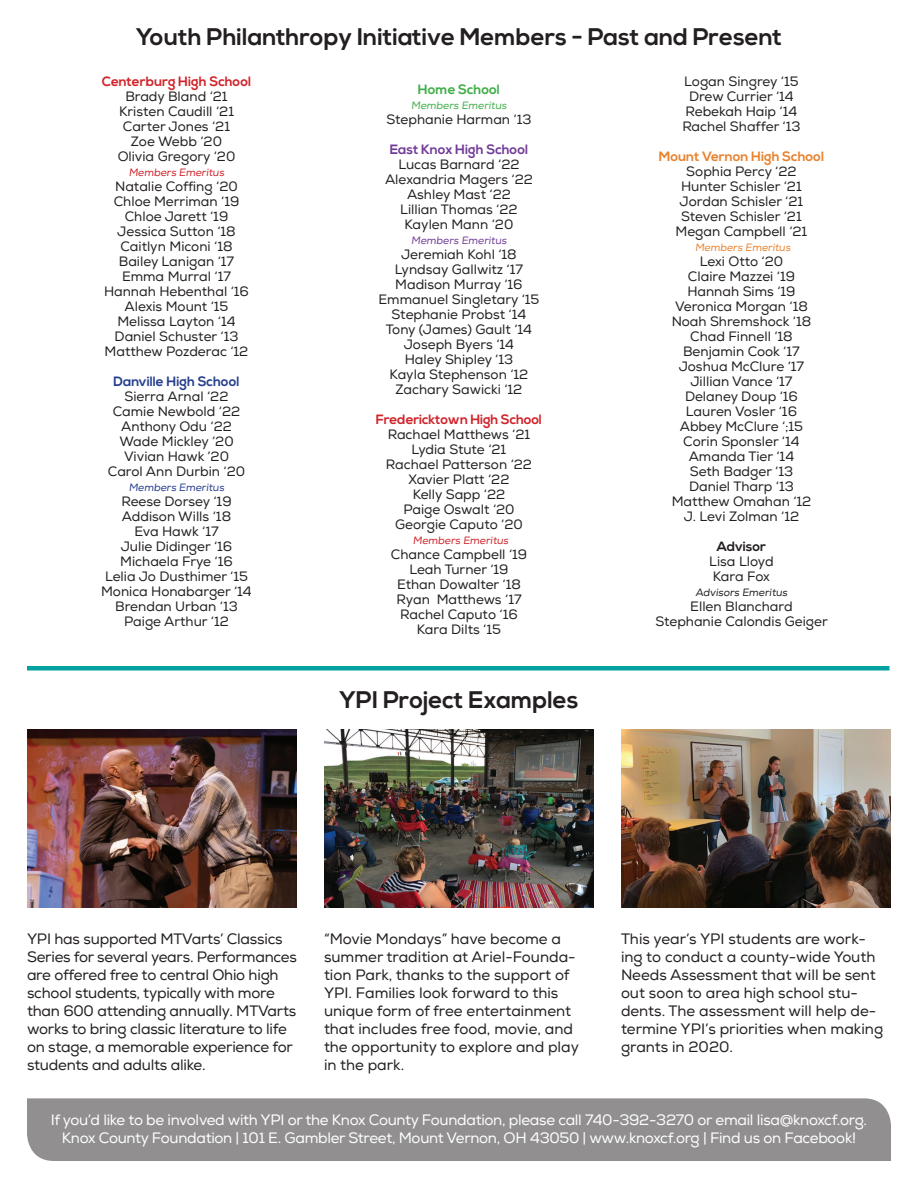
<style>
.page{position:relative;width:918px;height:1188px;background:#fff}
.page>*{position:absolute;margin:0;border:0;box-sizing:border-box;transform-origin:0 0}
.t1{font:700 24px "Nexa";color:#231f20}
.t2{font:15px/18px "Nexa";color:#231f20}
.t3{font:15px/18px "Nexa";letter-spacing:-.02em;color:#fff;text-align:center}
.t4{font:13.5px/15px "Nexa";color:#231f20;text-align:center}
.t5{font:700 13.5px "Nexa";letter-spacing:-.01em;color:#d1232a}
.t6{font:700 13.5px "Nexa";color:#ea822c}
.t7{font:700 13.5px "Nexa";color:#253f8e}
.t8{font:700 13.5px "Nexa";color:#713c98}
.t9{font:700 13.5px "Nexa";color:#40ae49}
.t10{font:700 13.5px "Nexa";color:#231f20}
.t11{font:10.5px "Nexa";color:#d1232a}
.t12{font:10.5px "Nexa";color:#231f20}
.t13{font:10.5px "Nexa";color:#253f8e}
.t14{font:10.5px "Nexa";color:#40ae49}
.t15{font:10.5px "Nexa";color:#713c98}
.t16{font:10.5px "Nexa";color:#ea822c}
</style>
<div class="page">
<hr style="left:27px;top:666px;width:863px;height:4px;background:#00a1a1">
<div style="left:27px;top:1098px;width:864px;height:63px;background:#918f8f"></div>
<img style="left:27px;top:730px;width:270px;height:177px">
<img style="left:324px;top:730px;width:270px;height:177px">
<img style="left:621px;top:730px;width:270px;height:177px">
<h1 class="t1" style="left:136px;top:23px;width:648px">Youth Philanthropy Initiative Members - Past and Present</h1>
<p class="t5" style="left:102px;top:74px;width:151px">Centerburg High School</p>
<p class="t4" style="left:118px;top:89px;width:119px">Brady Bland ‘21<br>Kristen Caudill ‘21<br>Carter Jones ‘21<br>Zoe Webb ‘20<br>Olivia Gregory ‘20</p>
<p class="t11" style="left:129px;top:166px;width:99px">Members Emeritus</p>
<p class="t4" style="left:104px;top:179px;width:146px">Natalie Coffing ‘20<br>Chloe Merriman ‘19<br>Chloe Jarett ‘19<br>Jessica Sutton ‘18<br>Caitlyn Miconi ‘18<br>Bailey Lanigan ‘17<br>Emma Murral ‘17<br>Hannah Hebenthal ‘16<br>Alexis Mount ‘15<br>Melissa Layton ‘14<br>Daniel Schuster ‘13<br>Matthew Pozderac ‘12</p>
<p class="t7" style="left:114px;top:374px;width:127px">Danville High School</p>
<p class="t4" style="left:108px;top:389px;width:139px">Sierra Arnal ‘22<br>Camie Newbold ‘22<br>Anthony Odu ‘22<br>Wade Mickley ‘20<br>Vivian Hawk ’20<br>Carol Ann Durbin ‘20</p>
<p class="t13" style="left:129px;top:481px;width:99px">Members Emeritus</p>
<p class="t4" style="left:101px;top:494px;width:152px">Reese Dorsey ‘19<br>Addison Wills ‘18<br>Eva Hawk ‘17<br>Julie Didinger ‘16<br>Michaela Frye ‘16<br>Lelia Jo Dusthimer ‘15<br>Monica Honabarger ‘14<br>Brendan Urban ‘13<br>Paige Arthur ‘12</p>
<p class="t9" style="left:418px;top:82px;width:84px">Home School</p>
<p class="t14" style="left:411px;top:99px;width:99px">Members Emeritus</p>
<p class="t4" style="left:386px;top:112px;width:147px">Stephanie Harman ‘13</p>
<p class="t8" style="left:390px;top:142px;width:140px">East Knox High School</p>
<p class="t4" style="left:385px;top:157px;width:149px">Lucas Barnard ‘22<br>Alexandria Magers ‘22<br>Ashley Mast ‘22<br>Lillian Thomas ‘22<br>Kaylen Mann ‘20</p>
<p class="t15" style="left:411px;top:234px;width:99px">Members Emeritus</p>
<p class="t4" style="left:379px;top:247px;width:162px">Jeremiah Kohl ‘18<br>Lyndsay Gallwitz ‘17<br>Madison Murray ‘16<br>Emmanuel Singletary ‘15<br>Stephanie Probst ‘14<br>Tony (James) Gault ‘14<br>Joseph Byers ‘14<br>Haley Shipley ‘13<br>Kayla Stephenson ‘12<br>Zachary Sawicki ‘12</p>
<p class="t5" style="left:376px;top:412px;width:168px">Fredericktown High School</p>
<p class="t4" style="left:386px;top:427px;width:148px">Rachael Matthews ‘21<br>Lydia Stute ‘21<br>Rachael Patterson ‘22<br>Xavier Platt ‘22<br>Kelly Sapp ‘22<br>Paige Oswalt ‘20<br>Georgie Caputo ‘20</p>
<p class="t11" style="left:413px;top:534px;width:99px">Members Emeritus</p>
<p class="t4" style="left:391px;top:547px;width:138px">Chance Campbell ‘19<br>Leah Turner ‘19<br>Ethan Dowalter ‘18<br>Ryan Matthews ‘17<br>Rachel Caputo ‘16<br>Kara Dilts ‘15</p>
<h1 class="t1" style="left:339px;top:686px;width:241px">YPI Project Examples</h1>
<p class="t4" style="left:682px;top:74px;width:120px">Logan Singrey ‘15<br>Drew Currier ‘14<br>Rebekah Haip ‘14<br>Rachel Shaffer ‘13</p>
<p class="t6" style="left:659px;top:148px;width:167px">Mount Vernon High School</p>
<p class="t4" style="left:676px;top:164px;width:133px">Sophia Percy ‘22<br>Hunter Schisler ‘21<br>Jordan Schisler ‘21<br>Steven Schisler ‘21<br>Megan Campbell ‘21</p>
<p class="t16" style="left:695px;top:241px;width:99px">Members Emeritus</p>
<p class="t4" style="left:672px;top:254px;width:141px">Lexi Otto ‘20<br>Claire Mazzei ‘19<br>Hannah Sims ‘19<br>Veronica Morgan ‘18<br>Noah Shremshock ‘18<br>Chad Finnell ‘18<br>Benjamin Cook ‘17<br>Joshua McClure ‘17<br>Jillian Vance ‘17<br>Delaney Doup ‘16<br>Lauren Vosler ‘16<br>Abbey McClure ‘;15<br>Corin Sponsler ‘14<br>Amanda Tier ‘14<br>Seth Badger ‘13<br>Daniel Tharp ‘13<br>Matthew Omahan ‘12<br>J. Levi Zolman ‘12</p>
<p class="t10" style="left:717px;top:538px;width:51px">Advisor</p>
<p class="t4" style="left:709px;top:554px;width:66px;text-align:left">Lisa Lloyd<br>Kara Fox</p>
<p class="t12" style="left:695px;top:586px;width:95px">Advisors Emeritus</p>
<p class="t4" style="left:655px;top:599px;width:174px">Ellen Blanchard<br>Stephanie Calondis Geiger</p>
<p class="t2" style="left:27px;top:930px;width:271px">YPI has supported MTVarts’ Classics Series for several years. Performances are offered free to central Ohio high school students, typically with more than 600 attending annually. MTVarts works to bring classic literature to life on stage, a memorable experience for students and adults alike.</p>
<p class="t2" style="left:324px;top:930px;width:257px">“Movie Mondays” have become a summer tradition at Ariel-Founda&shy;tion Park, thanks to the support of<br>YPI. Families look forward to this unique form of free entertainment that includes free food, movie, and the opportunity to explore and play in the park.</p>
<p class="t2" style="left:621px;top:930px;width:264px">This year’s YPI students are work&shy;ing to conduct a county-wide Youth<br>Needs Assessment that will be sent out soon to area high school stu&shy;dents. The assessment will help de&shy;termine YPI’s priorities when making grants in 2020.</p>
<p class="t3" style="left:51px;top:1111px;width:818px">If you’d like to be involved with YPI or the Knox County Foundation, please call 740-392-3270 or email lisa@knoxcf.org.<br>Knox County Foundation | 101 E. Gambler Street, Mount Vernon, OH 43050 | www.knoxcf.org | Find us on Facebook!</p>
</div>
